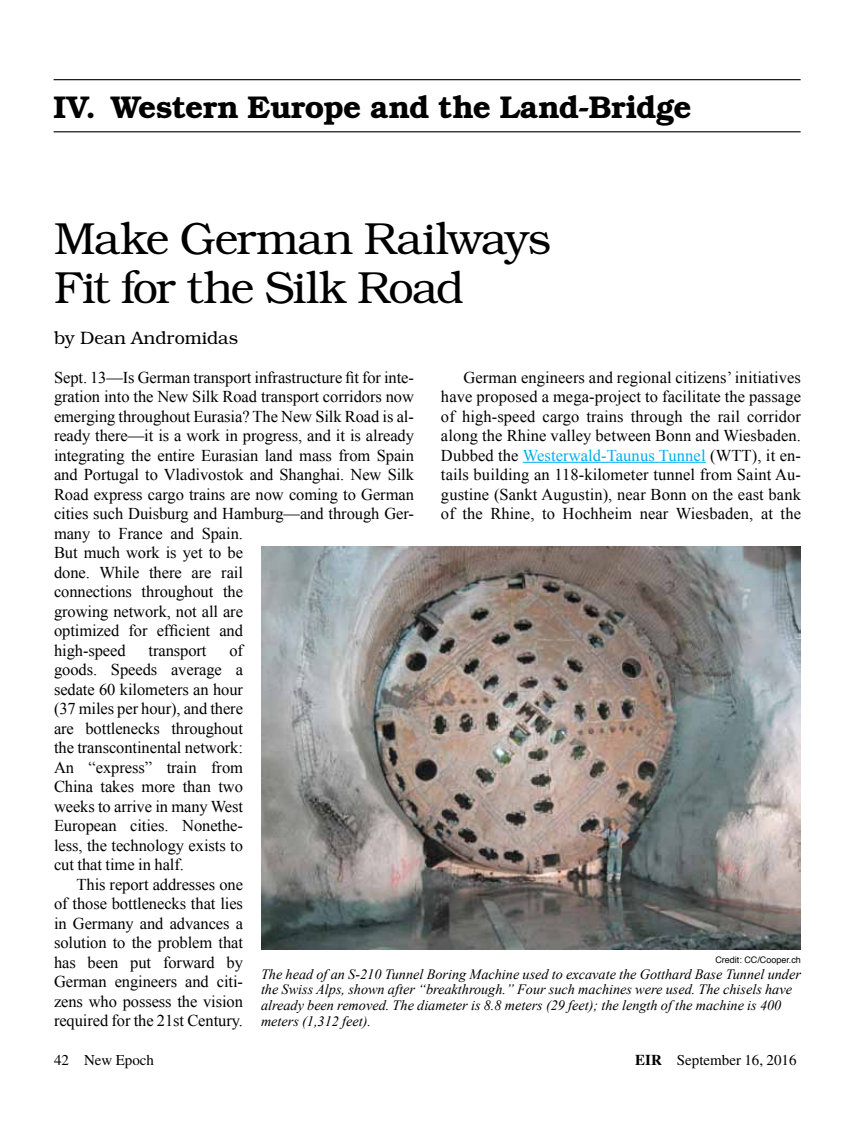
<style>
.page{position:relative;width:864px;height:1134px;background:#fff}
.page>*{position:absolute;margin:0;border:0;box-sizing:border-box;transform-origin:0 0}
.t1{font:300 45px/49.5px "Bookman";letter-spacing:-.03em;color:#000}
.t2{font:600 31.5px "Bookman";letter-spacing:-.015em;color:#000}
.t3{font:300 18px "Bookman";color:#000}
.t4{font:16.5px/19.5px "Times New Roman";letter-spacing:-.005em;color:#000;text-align:justify}
.t5{font:15px "Times";color:#000}
.t6{font:italic 14.25px/15.8px "Times New Roman";color:#000}
.t7{font:9px "Helvetica";color:#000}
.s1{color:#00aeef}
.s2{font-weight:700}
</style>
<div class="page">
<hr style="left:523px;top:462px;width:183px;height:1px;background:#00aeef">
<hr style="left:54px;top:79px;width:747px;height:1px;background:#000">
<hr style="left:54px;top:131px;width:747px;height:1px;background:#000">
<img style="left:261px;top:547px;width:540px;height:403px">
<h2 class="t2" style="left:54px;top:88px;width:640px">IV. Western Europe and the Land-Bridge</h2>
<h1 class="t1" style="left:54px;top:214px;width:499px">Make German Railways<br>Fit for the Silk Road</h1>
<p class="t3" style="left:54px;top:327px;width:186px">by Dean Andromidas</p>
<p class="t4" style="left:54px;top:367px;width:362px;text-align:left">Sept. 13—Is German transport infrastructure fit for inte&shy;gration into the New Silk Road transport corridors now emerging throughout Eurasia? The New Silk Road is al&shy;ready there—it is a work in progress, and it is already integrating the entire Eurasian land mass from Spain and Portugal to Vladivostok and Shanghai. New Silk Road express cargo trains are now coming to German cities such Duisburg and Hamburg—and through Ger&shy;many to France and Spain.<br>But much work is yet to be<br>done. While there are rail<br>connections throughout the<br>growing network, not all are<br>optimized for efficient and<br>high-speed</p>
<p class="t4" style="left:441px;top:367px;width:362px;text-indent:23px">German engineers and regional citizens’ initiatives have proposed a mega-project to facilitate the passage of high-speed cargo trains through the rail corridor along the Rhine valley between Bonn and Wiesbaden.<br>Dubbed the <span class="s1">Westerwald-Taunus Tunnel</span> (WTT), it en&shy;tails building an 118-kilometer tunnel from Saint Au&shy;gustine (Sankt Augustin), near Bonn on the east bank of the Rhine, to Hochheim near Wiesbaden, at the</p>
<p class="t4" style="left:54px;top:640px;width:191px;text-indent:175px">of goods. Speeds average a sedate 60 kilometers an hour (37 miles per hour), and there are bottlenecks throughout the transcontinental network:<br>An “express” train from China takes more than two weeks to arrive in many West European cities. Nonethe&shy;less, the technology exists to cut that time in half.</p>
<p class="t4" style="left:54px;top:874px;width:191px;text-indent:23px">This report addresses one of those bottlenecks that lies in Germany and advances a solution to the problem that has been put forward by German engineers and citi&shy;zens who possess the vision required for the 21st Century.</p>
<p class="t4" style="left:149px;top:640px;width:59px">transport</p>
<p class="t7" style="left:715px;top:953px;width:87px">Credit: CC/Cooper.ch</p>
<p class="t6" style="left:261px;top:966px;width:541px">The head of an S-210 Tunnel Boring Machine used to excavate the Gotthard Base Tunnel under the Swiss Alps, shown after “breakthrough.” Four such machines were used. The chisels have already been removed. The diameter is 8.8 meters (29 feet); the length of the machine is 400 meters (1,312 feet).</p>
<p class="t5" style="left:54px;top:1052px;width:102px">42 New Epoch</p>
<p class="t5" style="left:635px;top:1052px;width:163px"><span class="s2">EIR</span> September 16, 2016</p>
</div>
